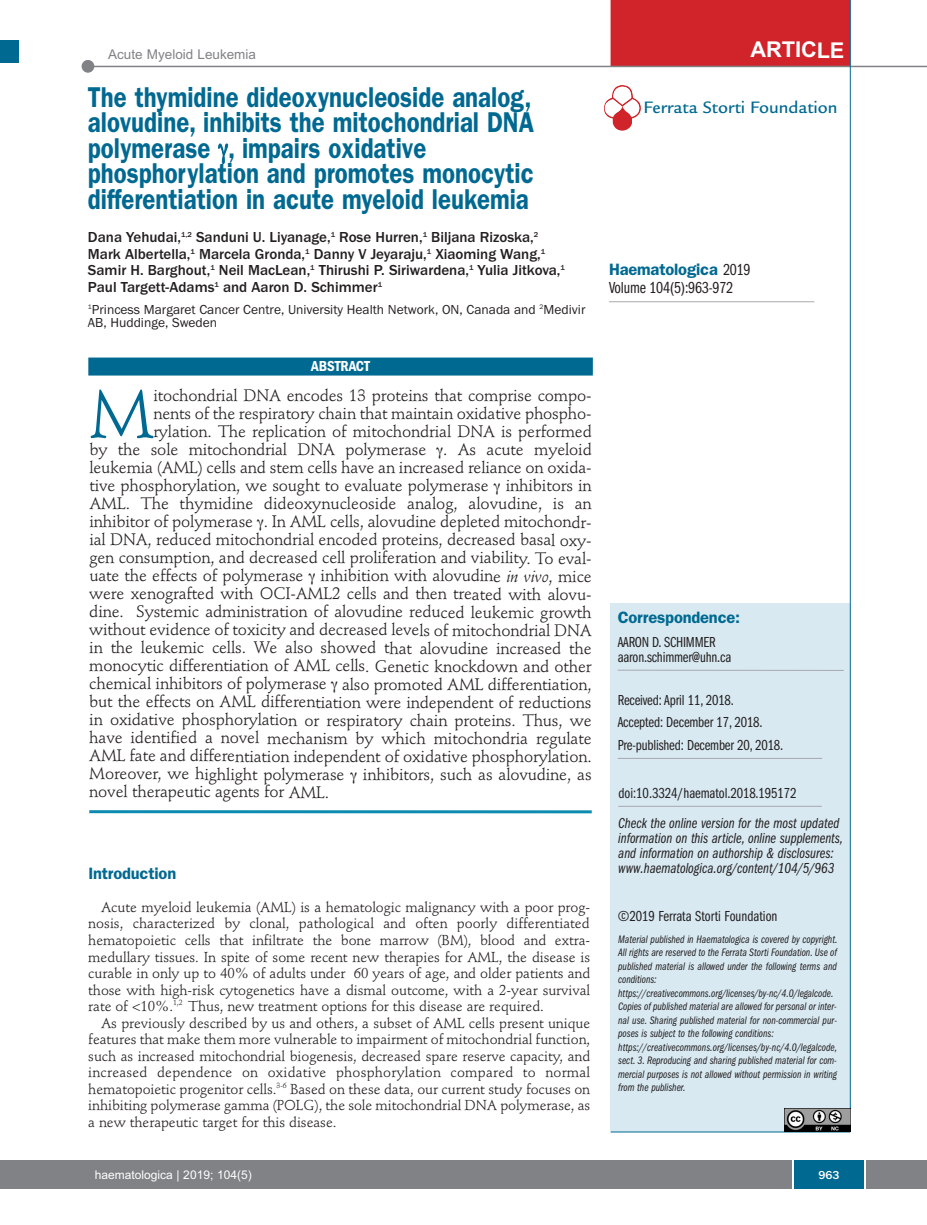
<style>
.page{position:relative;width:927px;height:1225px;background:#fff}
.page>*{position:absolute;margin:0;border:0;box-sizing:border-box;transform-origin:0 0}
.t1{font:66.9px "Stempel Schneidler";color:#006991}
.t2{font:600 28.8px/25.5px "Franklin Gothic";color:#006991;scale:.83 1}
.t3{font:700 21.75px "Arial";letter-spacing:-.01em;color:#fff}
.t4{font:500 18px "Legacy Sans";color:#006991}
.t5{font:16.5px "Stempel Schneidler";letter-spacing:-.01em;color:#231f20}
.t6{font:600 16.5px "Franklin Gothic";letter-spacing:-.01em;color:#006991}
.t7{font:16.5px "Franklin Gothic Book Cmpr";letter-spacing:-.01em;color:#231f20}
.t8{font:500 15px/16.5px "Franklin Gothic";color:#231f20}
.t9{font:15px/22.5px "Franklin Gothic Book Cmpr";letter-spacing:-.01em;color:#231f20}
.t10{font:15px/15px "Franklin Gothic Book Cmpr Ital";color:#231f20}
.t11{font:600 condensed 15px "Franklin Gothic";letter-spacing:-.005em;color:#fff}
.t12{font:14.25px/16.5px "Stempel Schneidler";letter-spacing:-.005em;color:#231f20;text-align:justify}
.t13{font:13.5px/13.5px "Franklin Gothic";color:#231f20}
.t14{font:13.5px "Arial";color:#808285}
.t15{font:12px "Arial";color:#fff}
.t16{font:500 12px "Franklin Gothic";color:#fff}
.t17{font:11.25px/13.5px "Franklin Gothic Book Cmpr Ital";color:#231f20}
.s1{font-style:italic}
.s2{font-family:"Franklin Gothic Book Cmpr";font-weight:400;color:#231f20}
</style>
<div class="page">
<div style="left:18px;top:1160px;width:909px;height:28px;background:#808285"></div>
<div style="left:794px;top:1160px;width:70px;height:28px;background:#006991"></div>
<hr style="left:792px;top:1160px;width:2px;height:28px;background:#fff">
<hr style="left:864px;top:1160px;width:2px;height:28px;background:#fff">
<div style="left:611px;top:603px;width:239px;height:529px;background:#d8e9f1"></div>
<hr style="left:618px;top:758px;width:204px;height:1px;background:#a8a9ad">
<hr style="left:618px;top:670px;width:226px;height:1px;background:#a8a9ad">
<hr style="left:611px;top:1131px;width:239px;height:1px;background:#006991">
<hr style="left:609px;top:301px;width:205px;height:1px;background:#a8a9ad">
<div style="left:611px;top:0;width:239px;height:67px;background:#d1232a"></div>
<hr style="left:87px;top:66px;width:840px;height:1px;background:#808285">
<div style="left:82px;top:60px;width:12px;height:13px;background:#808285;border-radius:50%"></div>
<hr style="left:618px;top:806px;width:204px;height:1px;background:#a8a9ad">
<hr style="left:850px;top:0;width:1px;height:1131px;background:#006991">
<img style="left:785px;top:1108px;width:65px;height:23px">
<img style="left:604px;top:85px;width:37px;height:46px">
<div style="left:0;top:40px;width:19px;height:22px;background:#006991"></div>
<div style="left:0;top:1160px;width:18px;height:28px;background:#808285"></div>
<hr style="left:89px;top:810px;width:503px;height:3px;background:#0d8aaf">
<div style="left:88px;top:357px;width:505px;height:18px;background:#006991"></div>
<p class="t14" style="left:108px;top:47px;width:149px">Acute Myeloid Leukemia</p>
<h3 class="t3" style="left:751px;top:37px;width:95px">ARTICLE</h3>
<h2 class="t2" style="left:88px;top:87px;width:539px">The thymidine dideoxynucleoside analog, alovudine, inhibits the mitochondrial DNA polymerase , impairs oxidative phosphorylation and promotes monocytic differentiation in acute myeloid leukemia</h2>
<p class="t8" style="left:88px;top:229px;width:479px">Dana Yehudai,<sup>1,2</sup> Sanduni U. Liyanage,<sup>1</sup> Rose Hurren,<sup>1</sup> Biljana Rizoska,<sup>2<br></sup>Mark Albertella,<sup>1</sup> Marcela Gronda,<sup>1</sup> Danny V Jeyaraju,<sup>1</sup> Xiaoming Wang,<sup>1<br></sup>Samir H. Barghout,<sup>1</sup> Neil MacLean,<sup>1</sup> Thirushi P. Siriwardena,<sup>1</sup> Yulia Jitkova,<sup>1<br></sup>Paul Targett-Adams<sup>1</sup> and Aaron D. Schimmer<sup>1</sup></p>
<p class="t13" style="left:88px;top:302px;width:499px"><sup>1</sup>Princess Margaret Cancer Centre, University Health Network, ON, Canada and <sup>2</sup>Medivir<br>AB, Huddinge, Sweden</p>
<p class="t11" style="left:311px;top:361px;width:60px">ABSTRACT</p>
<h1 class="t1" style="left:89px;top:387px;width:66px">M</h1>
<p class="t5" style="left:153px;top:389px;width:440px">itochondrial DNA encodes 13 proteins that comprise compo-</p>
<p class="t5" style="left:153px;top:407px;width:440px">nents of the respiratory chain that maintain oxidative phospho-</p>
<p class="t5" style="left:153px;top:425px;width:440px">rylation. The replication of mitochondrial DNA is performed</p>
<p class="t5" style="left:89px;top:443px;width:504px">by the sole mitochondrial DNA polymerase . As acute myeloid</p>
<p class="t5" style="left:89px;top:461px;width:504px">leukemia (AML) cells and stem cells have an increased reliance on oxida-</p>
<p class="t5" style="left:89px;top:479px;width:504px">tive phosphorylation, we sought to evaluate polymerase inhibitors in</p>
<p class="t5" style="left:89px;top:497px;width:504px">AML. The thymidine dideoxynucleoside analog, alovudine, is an</p>
<p class="t5" style="left:89px;top:515px;width:504px">inhibitor of polymerase . In AML cells, alovudine depleted mitochondr-</p>
<p class="t5" style="left:89px;top:533px;width:504px">ial DNA, reduced mitochondrial encoded proteins, decreased basal oxy-</p>
<p class="t5" style="left:89px;top:551px;width:504px">gen consumption, and decreased cell proliferation and viability. To eval-</p>
<p class="t5" style="left:89px;top:569px;width:504px">uate the effects of polymerase inhibition with alovudine <span class="s1">in vivo</span>, mice</p>
<p class="t5" style="left:89px;top:587px;width:504px">were xenografted with OCI-AML2 cells and then treated with alovu-</p>
<p class="t5" style="left:89px;top:605px;width:504px">dine. Systemic administration of alovudine reduced leukemic growth</p>
<p class="t5" style="left:89px;top:623px;width:504px">without evidence of toxicity and decreased levels of mitochondrial DNA</p>
<p class="t5" style="left:89px;top:641px;width:504px">in the leukemic cells. We also showed that alovudine increased the</p>
<p class="t5" style="left:89px;top:659px;width:504px">monocytic differentiation of AML cells. Genetic knockdown and other</p>
<p class="t5" style="left:89px;top:677px;width:504px">chemical inhibitors of polymerase also promoted AML differentiation,</p>
<p class="t5" style="left:89px;top:695px;width:504px">but the effects on AML differentiation were independent of reductions</p>
<p class="t5" style="left:89px;top:713px;width:504px">in oxidative phosphorylation or respiratory chain proteins. Thus, we</p>
<p class="t5" style="left:89px;top:731px;width:504px">have identified a novel mechanism by which mitochondria regulate</p>
<p class="t5" style="left:89px;top:749px;width:504px">AML fate and differentiation independent of oxidative phosphorylation.</p>
<p class="t5" style="left:89px;top:767px;width:504px">Moreover, we highlight polymerase inhibitors, such as alovudine, as</p>
<p class="t5" style="left:89px;top:785px;width:241px">novel therapeutic agents for AML.</p>
<p class="t6" style="left:88px;top:867px;width:89px">Introduction</p>
<p class="t12" style="left:88px;top:900px;width:504px;text-indent:13px">Acute myeloid leukemia (AML) is a hematologic malignancy with a poor prog&shy;nosis, characterized by clonal, pathological and often poorly differentiated hematopoietic cells that infiltrate the bone marrow (BM), blood and extra&shy;medullary tissues. In spite of some recent new therapies for AML, the disease is curable in only up to 40% of adults under 60 years of age, and older patients and those with high-risk cytogenetics have a dismal outcome, with a 2-year survival rate of &lt;10%.<sup>1,2</sup> Thus, new treatment options for this disease are required.</p>
<p class="t12" style="left:88px;top:1015px;width:503px;text-indent:13px">As previously described by us and others, a subset of AML cells present unique features that make them more vulnerable to impairment of mitochondrial function, such as increased mitochondrial biogenesis, decreased spare reserve capacity, and increased dependence on oxidative phosphorylation compared to normal hematopoietic progenitor cells.<sup>3-6</sup> Based on these data, our current study focuses on inhibiting polymerase gamma (POLG), the sole mitochondrial DNA polymerase, as a new therapeutic target for this disease.</p>
<p class="t4" style="left:644px;top:101px;width:196px">Ferrata Storti Foundation</p>
<p class="t6" style="left:609px;top:264px;width:143px">Haematologica <span class="s2">2019</span></p>
<p class="t7" style="left:609px;top:282px;width:126px">Volume 104(5):963-972</p>
<p class="t6" style="left:618px;top:612px;width:124px">Correspondence:</p>
<p class="t9" style="left:618px;top:635px;width:115px;line-height:15px">AARON D. SCHIMMER aaron.schimmer@uhn.ca</p>
<p class="t9" style="left:618px;top:690px;width:167px">Received: April 11, 2018.<br>Accepted: December 17, 2018.<br>Pre-published: December 20, 2018.</p>
<p class="t9" style="left:618px;top:782px;width:180px">doi:10.3324/haematol.2018.195172</p>
<p class="t10" style="left:618px;top:817px;width:226px">Check the online version for the most updated information on this article, online supplements, and information on authorship &amp; disclosures: www.haematologica.org/content/104/5/963</p>
<p class="t9" style="left:618px;top:906px;width:161px">©2019 Ferrata Storti Foundation</p>
<p class="t17" style="left:618px;top:933px;width:221px">Material published in Haematologica is covered by copyright.<br>All rights are reserved to the Ferrata Storti Foundation. Use of published material is allowed under the following terms and conditions: https://creativecommons.org/licenses/by-nc/4.0/legalcode.<br>Copies of published material are allowed for personal or inter&shy;nal use. Sharing published material for non-commercial pur&shy;poses is subject to the following conditions: https://creativecommons.org/licenses/by-nc/4.0/legalcode, sect. 3. Reproducing and sharing published material for com&shy;mercial purposes is not allowed without permission in writing from the publisher.</p>
<p class="t15" style="left:95px;top:1167px;width:158px">haematologica | 2019; 104(5)</p>
<p class="t16" style="left:818px;top:1167px;width:23px">963</p>
</div>
